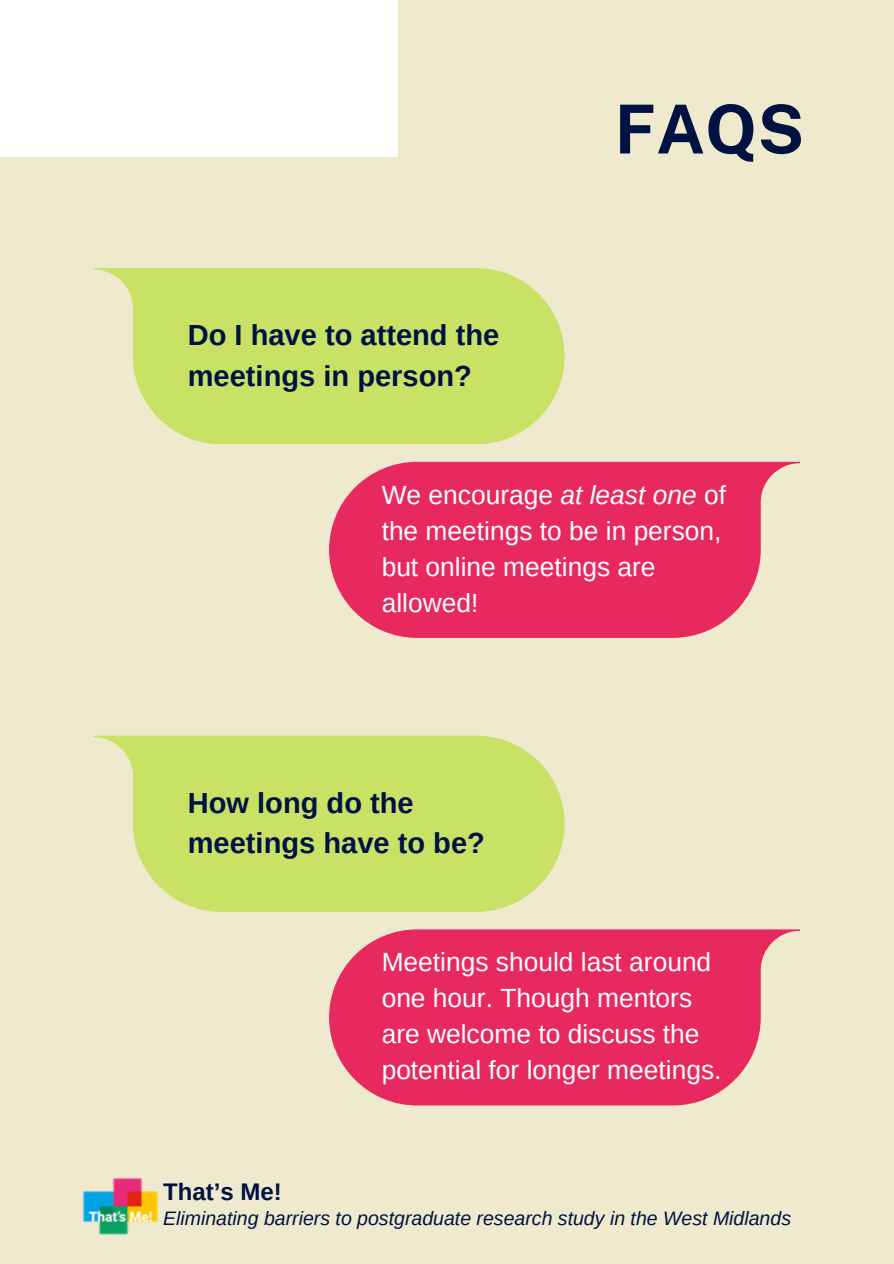
<style>
.page{position:relative;width:894px;height:1264px;background:#fff}
.page>*{position:absolute;margin:0;border:0;box-sizing:border-box;transform-origin:0 0}
.t1{font:700 67.5px "Public Sans";color:#001242}
.t2{font:700 29.1px/40.5px "Arimo";color:#001242}
.t3{font:26.4px/36px "Arimo";color:#fff}
.t4{font:700 24px "Arimo";color:#001242}
.t5{font:italic 19.5px "Arimo";color:#001242}
.s1{font-style:italic}
</style>
<div class="page">
<div style="left:0;top:0;width:893px;height:1263px;background:#efe9ce"></div>
<div style="left:0;top:0;width:397px;height:157px;background:#fff"></div>
<img style="left:82px;top:1177px;width:77px;height:58px">
<svg style="left:94px;top:268px;width:470px;height:176px;background:#cee273"></svg>
<svg style="left:329px;top:462px;width:470px;height:175px;background:#e8426e"></svg>
<svg style="left:94px;top:735px;width:470px;height:176px;background:#cee273"></svg>
<svg style="left:329px;top:929px;width:470px;height:176px;background:#e8436f"></svg>
<p class="t2" style="left:188px;top:315px;width:313px">Do I have to attend the meetings in person?</p>
<p class="t1" style="left:614px;top:89px;width:191px">FAQS</p>
<h4 class="t3" style="left:381px;top:476px;width:346px">We encourage <span class="s1">at least one</span> of the meetings to be in person, but online meetings are allowed!</h4>
<h2 class="t2" style="left:188px;top:782px;width:298px">How long do the meetings have to be?</h2>
<p class="t3" style="left:381px;top:944px;width:341px">Meetings should last around one hour. Though mentors are welcome to discuss the potential for longer meetings.</p>
<p class="t4" style="left:163px;top:1178px;width:120px">That’s Me!</p>
<h2 class="t5" style="left:163px;top:1207px;width:629px">Eliminating barriers to postgraduate research study in the West Midlands</h2>
</div>
